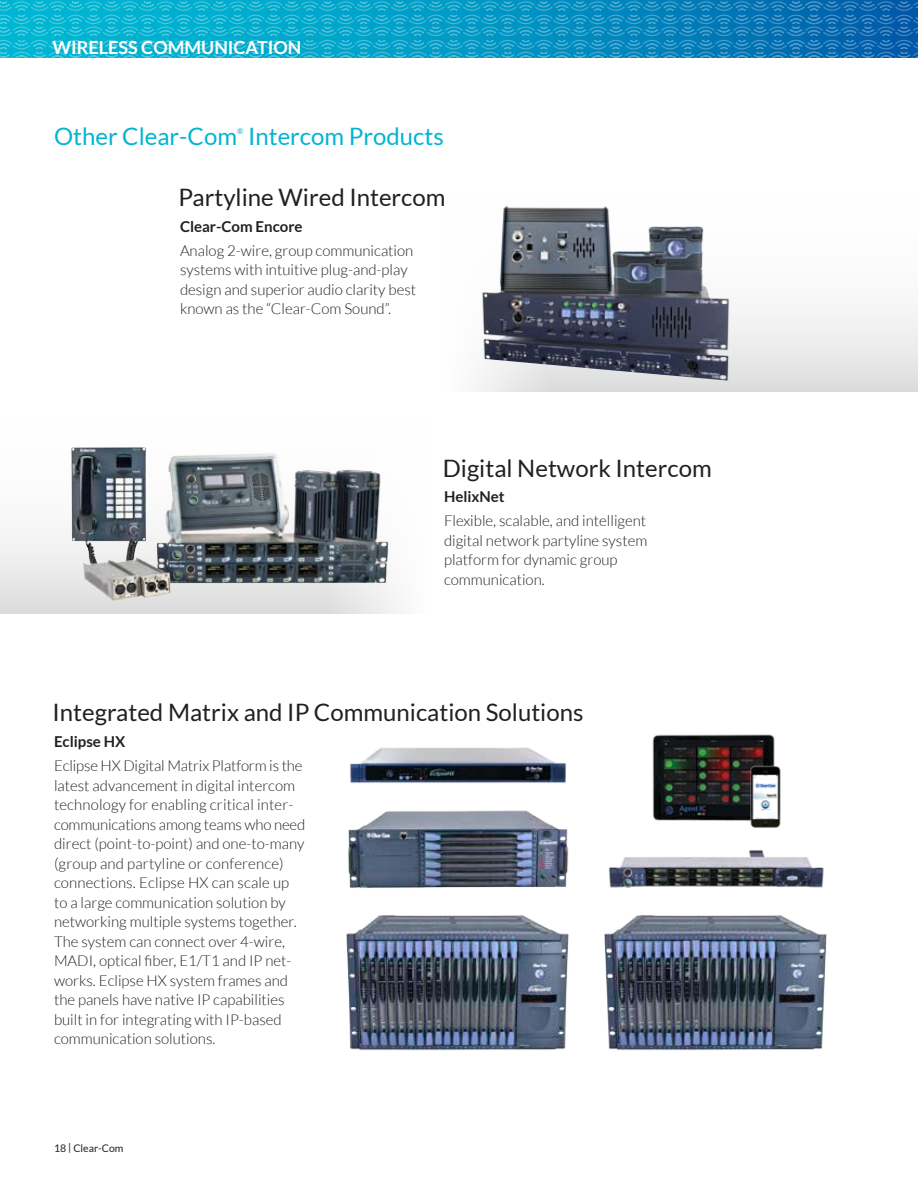
<style>
.page{position:relative;width:918px;height:1188px;background:#fff}
.page>*{position:absolute;margin:0;border:0;box-sizing:border-box;transform-origin:0 0}
.t1{font:24px "Lato";color:#231f20}
.t2{font:24px "Lato";color:#00b5d1}
.t3{font:700 18px "Lato";color:#fff}
.t4{font:300 15px/19.5px "Lato";color:#231f20}
.t5{font:700 15px "Lato";color:#231f20}
.t6{font:10.5px "Lato";color:#231f20}
.t7{font:7.8px "Lato";color:#00b5d1}
</style>
<div class="page">
<svg style="left:0;top:0;width:918px;height:58px;background:#139ac6"></svg>
<div style="left:0;top:342px;width:476px;height:271px;background:linear-gradient(to bottom,#fff,#e8e8e8)"></div>
<div style="left:326px;top:388px;width:219px;height:231px;background:#fff"></div>
<div style="left:400px;top:121px;width:518px;height:271px;background:linear-gradient(to bottom,#fff,#e7e8e8)"></div>
<div style="left:331px;top:167px;width:219px;height:231px;background:#fff"></div>
<img style="left:652px;top:734px;width:123px;height:87px">
<img style="left:749px;top:765px;width:32px;height:63px">
<img style="left:350px;top:747px;width:216px;height:37px">
<img style="left:608px;top:850px;width:216px;height:38px">
<img style="left:481px;top:187px;width:254px;height:194px">
<img style="left:346px;top:915px;width:223px;height:136px">
<img style="left:604px;top:915px;width:223px;height:136px">
<img style="left:348px;top:810px;width:221px;height:78px">
<img style="left:71px;top:447px;width:6px;height:144px">
<img style="left:77px;top:447px;width:320px;height:167px">
<p class="t3" style="left:52px;top:37px;width:251px">WIRELESS COMMUNICATION</p>
<h1 class="t2" style="left:54px;top:123px;width:185px">Other Clear-Com</h1>
<p class="t7" style="left:237px;top:127px;width:8px">®</p>
<h1 class="t2" style="left:248px;top:123px;width:197px">Intercom Products</h1>
<h1 class="t1" style="left:179px;top:184px;width:269px">Partyline Wired Intercom</h1>
<p class="t5" style="left:180px;top:218px;width:124px">Clear-Com Encore</p>
<p class="t4" style="left:180px;top:241px;width:238px">Analog 2-wire, group communication systems with intuitive plug-and-play design and superior audio clarity best known as the “Clear-Com Sound”.</p>
<h1 class="t1" style="left:443px;top:455px;width:270px">Digital Network Intercom</h1>
<p class="t5" style="left:444px;top:488px;width:62px">HelixNet</p>
<p class="t4" style="left:444px;top:511px;width:205px">Flexible, scalable, and intelligent digital network partyline system platform for dynamic group communication.</p>
<h1 class="t1" style="left:53px;top:699px;width:532px">Integrated Matrix and IP Communication Solutions</h1>
<p class="t5" style="left:54px;top:733px;width:73px">Eclipse HX</p>
<p class="t4" style="left:54px;top:756px;width:253px">Eclipse HX Digital Matrix Platform is the latest advancement in digital intercom technology for enabling critical inter&shy;communications among teams who need direct (point-to-point) and one-to-many (group and partyline or conference) connections. Eclipse HX can scale up to a large communication solution by networking multiple systems together.<br>The system can connect over 4-wire, MADI, optical fiber, E1/T1 and IP net&shy;works. Eclipse HX system frames and the panels have native IP capabilities built in for integrating with IP-based communication solutions.</p>
<p class="t6" style="left:54px;top:1142px;width:71px">18 | Clear-Com</p>
</div>
